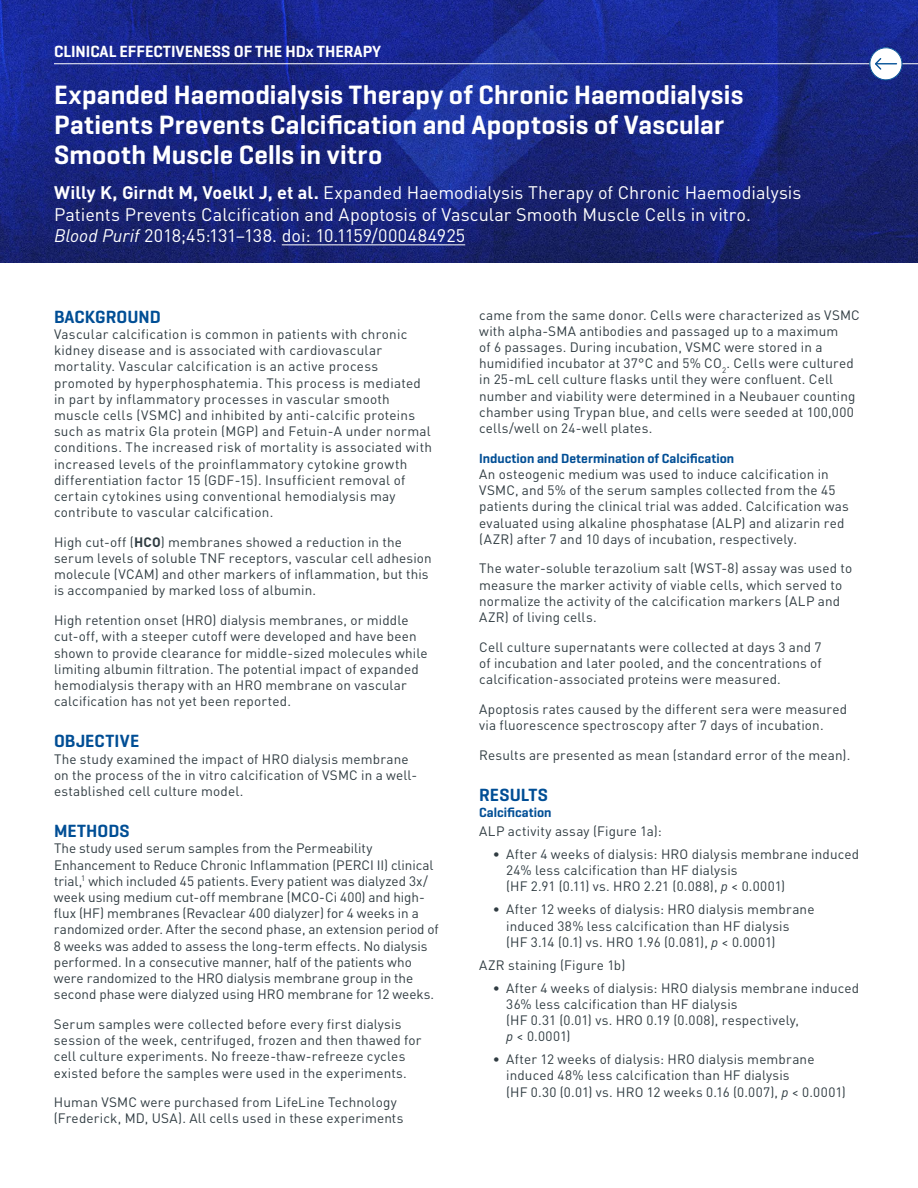
<style>
.page{position:relative;width:918px;height:1188px;background:#fff}
.page>*{position:absolute;margin:0;border:0;box-sizing:border-box;transform-origin:0 0}
.t1{font:600 27px/30px "Geogrotesque";letter-spacing:.005em;color:#fff}
.t2{font:18px/21.6px "DIN Pro";color:#fff}
.t3{font:600 18px "Geogrotesque";color:#004e95}
.t4{font:600 18px "Geogrotesque";letter-spacing:.02em;color:#004e95}
.t5{font:600 16.5px "Geogrotesque";color:#fff}
.t6{font:13.5px/16.2px "DIN Pro";letter-spacing:.01em;color:#303c42}
.t7{font:600 13.5px "Geogrotesque";color:#004e95}
.s1{font-weight:700}
.s2{font-style:italic}
</style>
<div class="page">
<img style="left:0;top:0;width:918px;height:262px">
<hr style="left:282px;top:244px;width:183px;height:1px;background:#fff">
<hr style="left:54px;top:63px;width:864px;height:1px;background:#fff">
<svg style="left:868px;top:46px;width:36px;height:35px"></svg>
<p class="t5" style="left:54px;top:41px;width:329px">CLINICAL EFFECTIVENESS OF THE HDx THERAPY</p>
<h1 class="t1" style="left:54px;top:80px;width:691px">Expanded Haemodialysis Therapy of Chronic Haemodialysis<br>Patients Prevents Calcification and Apoptosis of Vascular<br>Smooth Muscle Cells in vitro</h1>
<p class="t2" style="left:54px;top:180px;width:749px"><span class="s1">Willy K, Girndt M, Voelkl J, et al.</span> Expanded Haemodialysis Therapy of Chronic Haemodialysis<br>Patients Prevents Calcification and Apoptosis of Vascular Smooth Muscle Cells in vitro.<br><span class="s2">Blood Purif</span> 2018;45:131–138. doi: 10.1159/000484925</p>
<h2 class="t3" style="left:54px;top:305px;width:108px">BACKGROUND</h2>
<p class="t6" style="left:54px;top:325px;width:379px">Vascular calcification is common in patients with chronic kidney disease and is associated with cardiovascular mortality. Vascular calcification is an active process promoted by hyperphosphatemia. This process is mediated in part by inflammatory processes in vascular smooth muscle cells (VSMC) and inhibited by anti-calcific proteins such as matrix Gla protein (MGP) and Fetuin-A under normal conditions. The increased risk of mortality is associated with increased levels of the proinflammatory cytokine growth differentiation factor 15 (GDF-15). Insufficient removal of certain cytokines using conventional hemodialysis may contribute to vascular calcification.</p>
<p class="t6" style="left:54px;top:533px;width:379px">High cut-off (<span class="s1">HCO</span>) membranes showed a reduction in the serum levels of soluble TNF receptors, vascular cell adhesion molecule (VCAM) and other markers of inflammation, but this is accompanied by marked loss of albumin.</p>
<p class="t6" style="left:54px;top:611px;width:375px">High retention onset (HRO) dialysis membranes, or middle cut-off, with a steeper cutoff were developed and have been shown to provide clearance for middle-sized molecules while limiting albumin filtration. The potential impact of expanded hemodialysis therapy with an HRO membrane on vascular calcification has not yet been reported.</p>
<h2 class="t4" style="left:54px;top:730px;width:87px">OBJECTIVE</h2>
<p class="t6" style="left:54px;top:749px;width:365px">The study examined the impact of HRO dialysis membrane on the process of the in vitro calcification of VSMC in a well&shy;established cell culture model.</p>
<h2 class="t3" style="left:54px;top:820px;width:77px">METHODS</h2>
<p class="t6" style="left:54px;top:839px;width:386px">The study used serum samples from the Permeability Enhancement to Reduce Chronic Inflammation (PERCI II) clinical trial,<sup>1</sup> which included 45 patients.Every patient was dialyzed 3x/ week using medium cut-off membrane (MCO-Ci 400) and high&shy;flux (HF) membranes (Revaclear 400 dialyzer) for 4 weeks in a randomized order. After the second phase, an extension period of 8 weeks was added to assess the long-term effects. No dialysis performed. In a consecutive manner, half of the patients who were randomized to the HRO dialysis membrane group in the second phase were dialyzed using HRO membrane for 12 weeks.</p>
<p class="t6" style="left:54px;top:1015px;width:369px">Serum samples were collected before every first dialysis session of the week, centrifuged, frozen and then thawed for cell culture experiments. No freeze-thaw-refreeze cycles existed before the samples were used in the experiments.</p>
<p class="t6" style="left:54px;top:1093px;width:351px">Human VSMC were purchased from LifeLine Technology (Frederick, MD, USA). All cells used in these experiments</p>
<p class="t6" style="left:479px;top:305px;width:382px">came from the same donor. Cells were characterized as VSMC with alpha-SMA antibodies and passaged up to a maximum<br>of 6 passages. During incubation, VSMC were stored in a humidified incubator at 37°C and 5% CO<sub>2</sub>. Cells were cultured in 25-mL cell culture flasks until they were confluent. Cell number and viability were determined in a Neubauer counting chamber using Trypan blue, and cells were seeded at 100,000 cells/well on 24-well plates.</p>
<p class="t7" style="left:479px;top:450px;width:256px">Induction and Determination of Calcification</p>
<p class="t6" style="left:479px;top:465px;width:371px">An osteogenic medium was used to induce calcification in VSMC, and 5% of the serum samples collected from the 45 patients during the clinical trial was added. Calcification was evaluated using alkaline phosphatase (ALP) and alizarin red (AZR) after 7 and 10 days of incubation, respectively.</p>
<p class="t6" style="left:479px;top:559px;width:374px">The water-soluble terazolium salt (WST-8) assay was used to measure the marker activity of viable cells, which served to normalize the activity of the calcification markers (ALP and AZR) of living cells.</p>
<p class="t6" style="left:479px;top:637px;width:344px;text-align:justify">Cell culture supernatants were collected at days 3 and 7 of incubation and later pooled, and the concentrations of calcification-associated proteins were measured.</p>
<p class="t6" style="left:479px;top:700px;width:370px">Apoptosis rates caused by the different sera were measured via fluorescence spectroscopy after 7 days of incubation.</p>
<p class="t6" style="left:479px;top:745px;width:373px">Results are presented as mean (standard error of the mean).</p>
<h2 class="t3" style="left:479px;top:784px;width:70px">RESULTS</h2>
<p class="t7" style="left:479px;top:804px;width:74px">Calcification</p>
<p class="t6" style="left:479px;top:822px;width:184px">ALP activity assay (Figure 1a):</p>
<p class="t6" style="left:506px;top:845px;width:354px;text-indent:-14px">• After 4 weeks of dialysis: HRO dialysis membrane induced<br>24% less calcification than HF dialysis<br>(HF 2.91 (0.11) vs. HRO 2.21 (0.088), <span class="s2">p</span> &lt; 0.0001)</p>
<p class="t6" style="left:506px;top:900px;width:310px;text-indent:-14px">• After 12 weeks of dialysis: HRO dialysis membrane induced 38% less calcification than HF dialysis<br>(HF 3.14 (0.1) vs. HRO 1.96 (0.081), <span class="s2">p</span> &lt; 0.0001)</p>
<p class="t6" style="left:479px;top:955px;width:148px">AZR staining (Figure 1b)</p>
<p class="t6" style="left:506px;top:978px;width:354px;text-indent:-14px">• After 4 weeks of dialysis: HRO dialysis membrane induced 36% less calcification than HF dialysis<br>(HF 0.31 (0.01) vs. HRO 0.19 (0.008), respectively,<br><span class="s2">p</span> &lt; 0.0001)</p>
<p class="t6" style="left:506px;top:1050px;width:341px;text-indent:-14px">• After 12 weeks of dialysis: HRO dialysis membrane induced 48% less calcification than HF dialysis<br>(HF 0.30 (0.01) vs. HRO 12 weeks 0.16 (0.007), <span class="s2">p</span> &lt; 0.0001)</p>
</div>
